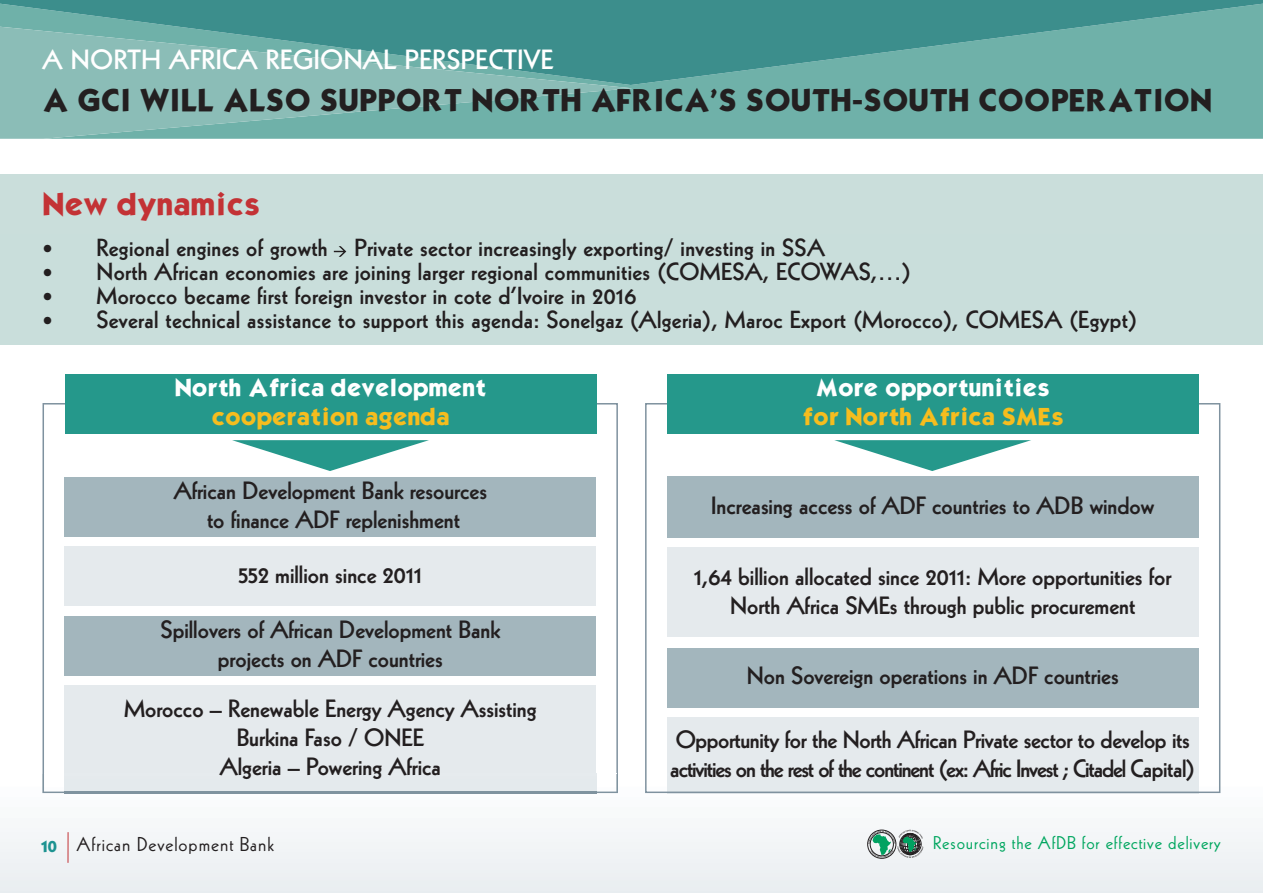
<style>
.page{position:relative;width:1263px;height:893px;background:#fff}
.page>*{position:absolute;margin:0;border:0;box-sizing:border-box;transform-origin:0 0}
.t1{font:27px "Kabel Bd Normal";color:#231f20}
.t2{font:800 27px "Kabel";letter-spacing:.025em;color:#fff}
.t3{font:27px "Kabel Bd Normal";color:#c33235}
.t4{font:800 24.3px/29.1px "Kabel";color:#231f20;text-align:center}
.t5{font:800 24.3px/29.1px "Kabel";letter-spacing:-.02em;color:#231f20}
.t6{font:800 24px "Kabel";letter-spacing:.015em;color:#231f20}
.t7{font:21px "Kabel Bd Normal";letter-spacing:-.01em;color:#fff}
.t8{font:21px "Kabel Bd Normal";letter-spacing:-.01em;color:#f6bd1e}
.t9{font:19.5px "Kabel";letter-spacing:.05em;color:#231f20}
.t10{font:18px "Kabel";letter-spacing:.05em;color:#00a65f}
.s1{font-family:"Helvetica Neue";font-weight:300;font-size:21px}
.s2{font-family:"Kabel Bd Normal";font-size:13.5px;color:#1d9391}
</style>
<div class="page">
<div style="left:632px;top:85px;width:631px;height:54px;background:#6fb1a9"></div>
<svg style="left:0;top:0;width:1263px;height:85px;background:#509c97"></svg>
<svg style="left:0;top:24px;width:632px;height:115px;background:#73b0aa"></svg>
<div style="left:0;top:234px;width:1263px;height:110px;background:#c9dedb"></div>
<img style="left:0;top:774px;width:1263px;height:119px">
<img style="left:43px;top:774px;width:575px;height:19px">
<hr style="left:68px;top:832px;width:1px;height:31px;background:#c33235">
<div style="left:867px;top:830px;width:29px;height:28px;border:1px solid #231f20;border-radius:50%"></div>
<svg style="left:868px;top:830px;width:55px;height:28px"></svg>
<div style="left:65px;top:374px;width:531px;height:60px;background:#25988b"></div>
<svg style="left:232px;top:440px;width:197px;height:31px"></svg>
<div style="left:65px;top:477px;width:531px;height:60px;background:#a3b6bd"></div>
<div style="left:65px;top:547px;width:531px;height:59px;background:#e5eaed"></div>
<div style="left:65px;top:616px;width:531px;height:60px;background:#a3b6bd"></div>
<div style="left:65px;top:685px;width:531px;height:89px;background:#e5eaed"></div>
<img style="left:65px;top:791px;width:531px;height:2px">
<div style="left:667px;top:547px;width:531px;height:90px;background:#e5eaed"></div>
<div style="left:667px;top:648px;width:531px;height:59px;background:#a3b6bd"></div>
<div style="left:667px;top:718px;width:531px;height:56px;background:#e5eaed"></div>
<div style="left:667px;top:774px;width:531px;height:16px;background:#e4eaed"></div>
<div style="left:667px;top:476px;width:531px;height:61px;background:#a3b6bd"></div>
<div style="left:667px;top:374px;width:531px;height:60px;background:#25988b"></div>
<svg style="left:834px;top:440px;width:197px;height:31px"></svg>
<svg style="left:334px;top:246px;width:12px;height:11px"></svg>
<p class="t2" style="left:43px;top:50px;width:512px">A NORTH AFRICA REGIONAL PERSPECTIVE</p>
<p class="t1" style="left:43px;top:88px;width:1171px">A GCI WILL ALSO SUPPORT NORTH AFRICA’S SOUTH-SOUTH COOPERATION</p>
<p class="t3" style="left:43px;top:192px;width:219px">New dynamics</p>
<p class="t6" style="left:43px;top:239px;width:784px"><span class="s1">•</span> Regional engines of growth Private sector increasingly exporting/ investing in SSA</p>
<p class="t6" style="left:43px;top:263px;width:870px"><span class="s1">•</span> North African economies are joining larger regional communities (COMESA, ECOWAS,…)</p>
<p class="t6" style="left:43px;top:287px;width:596px"><span class="s1">•</span> Morocco became first foreign investor in cote d’Ivoire in 2016</p>
<p class="t6" style="left:43px;top:311px;width:1096px"><span class="s1">•</span> Several technical assistance to support this agenda: Sonelgaz (Algeria), Maroc Export (Morocco), COMESA (Egypt)</p>
<p class="t7" style="left:175px;top:378px;width:313px">North Africa development</p>
<p class="t8" style="left:211px;top:407px;width:240px">cooperation agenda</p>
<p class="t4" style="left:174px;top:478px;width:315px">African Development Bank resources to finance ADF replenishment</p>
<p class="t4" style="left:238px;top:562px;width:185px">552 million since 2011</p>
<p class="t4" style="left:161px;top:617px;width:341px">Spillovers of African Development Bank projects on ADF countries</p>
<p class="t4" style="left:124px;top:695px;width:414px">Morocco – Renewable Energy Agency Assisting<br>Burkina Faso / ONEE<br>Algeria – Powering Africa</p>
<p class="t7" style="left:816px;top:378px;width:235px">More opportunities</p>
<p class="t8" style="left:802px;top:407px;width:263px">for North Africa SMEs</p>
<p class="t4" style="left:711px;top:492px;width:445px">Increasing access of ADF countries to ADB window</p>
<p class="t4" style="left:694px;top:563px;width:478px">1,64 billion allocated since 2011: More opportunities for<br>North Africa SMEs through public procurement</p>
<p class="t4" style="left:747px;top:663px;width:373px">Non Sovereign operations in ADF countries</p>
<p class="t5" style="left:670px;top:726px;width:526px">Opportunity for the North African Private sector to develop its activities on the rest of the continent (ex: Afric Invest ; Citadel Capital)</p>
<p class="t9" style="left:41px;top:837px;width:235px"><span class="s2">10</span> African Development Bank</p>
<p class="t10" style="left:933px;top:836px;width:289px">Resourcing the AfDB for effective delivery</p>
</div>
